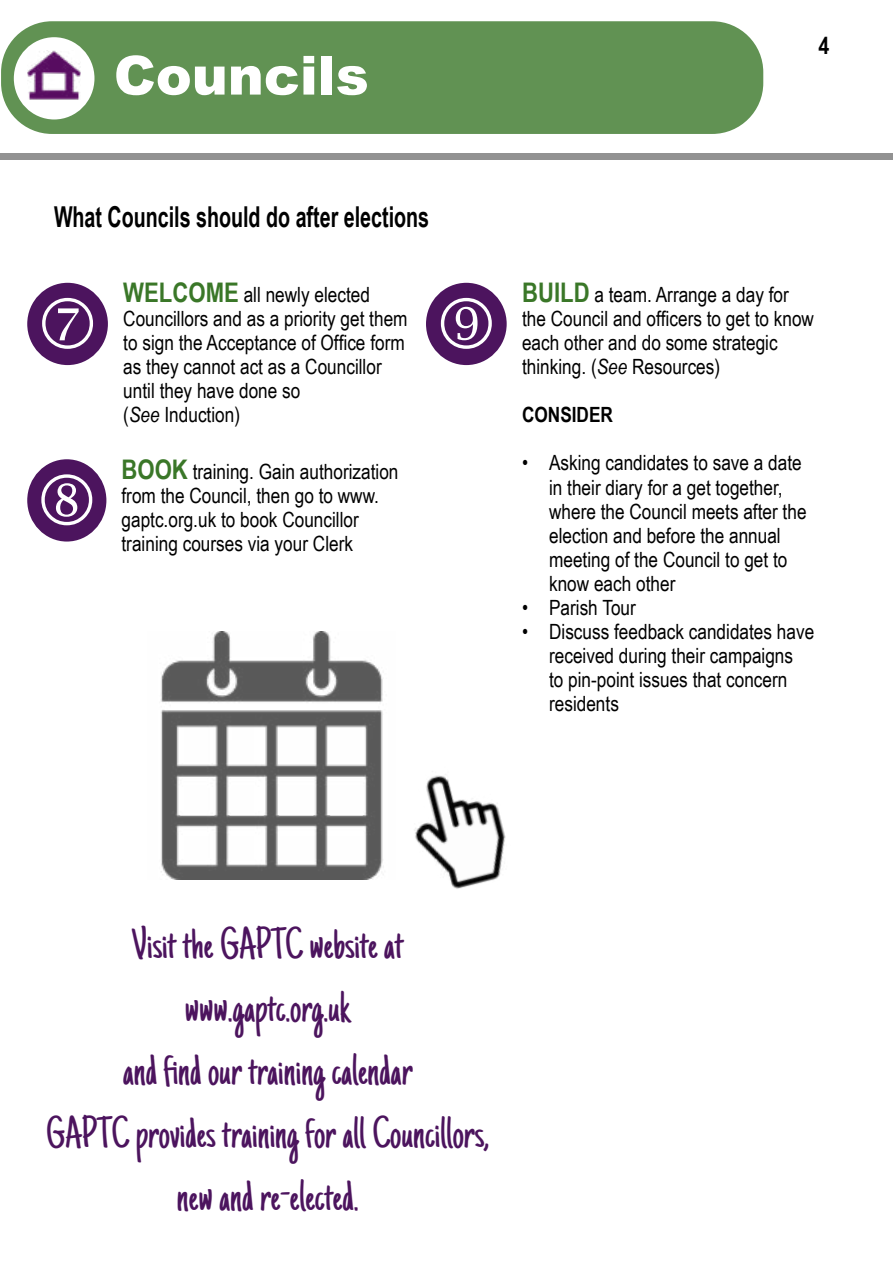
<style>
.page{position:relative;width:893px;height:1263px;background:#fff}
.page>*{position:absolute;margin:0;border:0;box-sizing:border-box;transform-origin:0 0}
.t1{font:900 54px "Arial";color:#fff}
.t2{font:45px/63px "Just Another Hand";color:#4c145e;text-align:center}
.t3{font:700 28.8px "Arial Narrow";color:#000;scale:.83 1}
.t4{font:700 24px "Arial Narrow";color:#000}
.t5{font:21px/24px "Arial Narrow";color:#000}
.t6{font:700 21px "Arial Narrow";color:#000}
.s1{font-weight:700;font-size:27px;color:#3a7728}
.s2{font-style:italic}
</style>
<div class="page">
<div style="left:1px;top:21px;width:762px;height:113px;background:#619253;border-radius:51px"></div>
<div style="left:14px;top:37px;width:80px;height:82px;background:#fff;border-radius:50%"></div>
<img style="left:27px;top:51px;width:54px;height:48px">
<div style="left:27px;top:283px;width:81px;height:82px;background:#4c145e;border-radius:50%"></div>
<div style="left:27px;top:459px;width:79px;height:82px;background:#4c145e;border-radius:50%"></div>
<div style="left:426px;top:283px;width:81px;height:82px;background:#4c145e;border-radius:50%"></div>
<img style="left:414px;top:775px;width:92px;height:114px">
<img style="left:161px;top:631px;width:222px;height:249px">
<div style="left:0;top:153px;width:893px;height:6px;background:#929292"></div>
<h1 class="t1" style="left:114px;top:36px;width:257px">Councils</h1>
<h3 class="t3" style="left:54px;top:195px;width:453px">What Councils should do after elections</h3>
<p class="t5" style="left:123px;top:282px;width:286px"><span class="s1">WELCOME</span> all newly elected<br>Councillors and as a priority get them to sign the Acceptance of Office form as they cannot act as a Councillor until they have done so<br>(<span class="s2">See</span> Induction)</p>
<p class="t5" style="left:122px;top:459px;width:279px"><span class="s1">BOOK</span> training. Gain authorization from the Council, then go to www. gaptc.org.uk to book Councillor training courses via your Clerk</p>
<p class="t4" style="left:819px;top:27px;width:12px">4</p>
<p class="t5" style="left:522px;top:282px;width:293px"><span class="s1">BUILD</span> a team. Arrange a day for the Council and officers to get to know each other and do some strategic thinking. (<span class="s2">See</span> Resources)</p>
<p class="t6" style="left:522px;top:399px;width:92px">CONSIDER</p>
<p class="t5" style="left:549px;top:450px;width:259px;text-indent:-27px">• Asking candidates to save a date in their diary for a get together, where the Council meets after the election and before the annual meeting of the Council to get to know each other</p>
<p class="t5" style="left:522px;top:594px;width:115px">• Parish Tour</p>
<p class="t5" style="left:549px;top:618px;width:267px;text-indent:-27px">• Discuss feedback candidates have received during their campaigns<br>to pin-point issues that concern residents</p>
<h2 class="t2" style="left:46px;top:914px;width:445px">Visit the GAPTC website at www.gaptc.org.uk<br>and find our training calendar<br>GAPTC provides training for all Councillors, new and re-elected.</h2>
</div>
